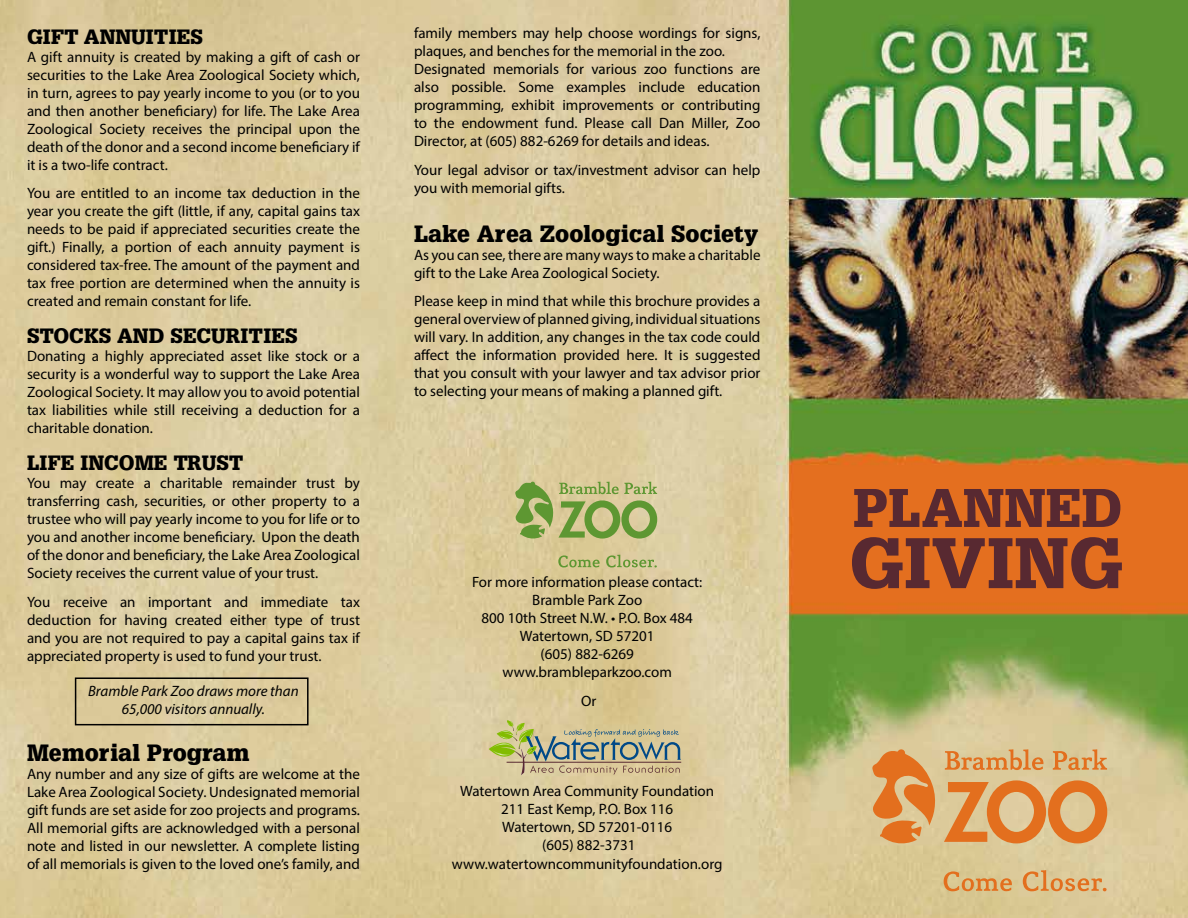
<style>
.page{position:relative;width:1188px;height:918px;background:#fff}
.page>*{position:absolute;margin:0;border:0;box-sizing:border-box;transform-origin:0 0}
.t1{font:75px "Square Serif Black DTC";color:#582931}
.t2{font:57px "Square Serif Black DTC";color:#582931}
.t3{font:24.75px "Square Serif Black DTC";color:#000}
.t4{font:21.75px "Square Serif Black DTC";color:#000}
.t5{font:15px/18px "Myriad Pro";color:#000;text-align:justify}
.t6{font:italic 15px/18px "Myriad Pro";color:#000;text-align:center}
</style>
<div class="page">
<img style="left:0;top:0;width:1188px;height:918px">
<svg style="left:872px;top:749px;width:66px;height:100px;background:#df9c5b"></svg>
<svg style="left:945px;top:749px;width:98px;height:21px;background:#ddaa6e"></svg>
<svg style="left:1053px;top:749px;width:54px;height:21px"></svg>
<svg style="left:944px;top:780px;width:163px;height:63px;background:#df9d5e"></svg>
<svg style="left:944px;top:871px;width:68px;height:20px"></svg>
<svg style="left:1023px;top:870px;width:84px;height:21px;background:#ddb077"></svg>
<svg style="left:515px;top:482px;width:142px;height:60px;background:#a8b571"></svg>
<svg style="left:558px;top:555px;width:42px;height:12px"></svg>
<svg style="left:606px;top:555px;width:51px;height:12px"></svg>
<svg style="left:489px;top:720px;width:192px;height:55px;background:#b8b48b"></svg>
<div style="left:75px;top:677px;width:234px;height:48px;border:2px solid #000"></div>
<h3 class="t4" style="left:27px;top:24px;width:176px">GIFT ANNUITIES</h3>
<p class="t5" style="left:27px;top:47px;width:335px">A gift annuity is created by making a gift of cash or securities to the Lake Area Zoological Society which, in turn, agrees to pay yearly income to you (or to you and then another beneficiary) for life. The Lake Area Zoological Society receives the principal upon the death of the donor and a second income beneficiary if it is a two-life contract.</p>
<p class="t5" style="left:27px;top:184px;width:335px">You are entitled to an income tax deduction in the year you create the gift (little, if any, capital gains tax needs to be paid if appreciated securities create the gift.) Finally, a portion of each annuity payment is considered tax-free. The amount of the payment and tax free portion are determined when the annuity is created and remain constant for life.</p>
<h3 class="t4" style="left:27px;top:323px;width:270px">STOCKS AND SECURITIES</h3>
<p class="t5" style="left:27px;top:347px;width:335px">Donating a highly appreciated asset like stock or a security is a wonderful way to support the Lake Area Zoological Society. It may allow you to avoid potential tax liabilities while still receiving a deduction for a charitable donation.</p>
<h3 class="t4" style="left:27px;top:450px;width:217px">LIFE INCOME TRUST</h3>
<p class="t5" style="left:27px;top:474px;width:335px">You may create a charitable remainder trust by transferring cash, securities, or other property to a trustee who will pay yearly income to you for life or to you and another income beneficiary. Upon the death of the donor and beneficiary, the Lake Area Zoological Society receives the current value of your trust.</p>
<p class="t5" style="left:27px;top:593px;width:335px">You receive an important and immediate tax deduction for having created either type of trust and you are not required to pay a capital gains tax if appreciated property is used to fund your trust.</p>
<p class="t6" style="left:88px;top:682px;width:212px">Bramble Park Zoo draws more than<br>65,000 visitors annually.</p>
<h3 class="t3" style="left:27px;top:738px;width:224px">MEMORIAL PROGRAM</h3>
<p class="t5" style="left:27px;top:765px;width:335px">Any number and any size of gifts are welcome at the Lake Area Zoological Society. Undesignated memorial gift funds are set aside for zoo projects and programs.<br>All memorial gifts are acknowledged with a personal note and listed in our newsletter. A complete listing of all memorials is given to the loved one’s family, and</p>
<p class="t5" style="left:414px;top:24px;width:348px;text-align:left">family members may help choose wordings for signs, plaques, and benches for the memorial in the zoo.<br>Designated memorials for various zoo functions are also possible. Some examples include education programming, exhibit improvements or contributing to the endowment fund. Please call Dan Miller, Zoo Director, at (605) 882-6269 for details and ideas.</p>
<p class="t5" style="left:414px;top:161px;width:348px">Your legal advisor or tax/investment advisor can help you with memorial gifts.</p>
<h3 class="t3" style="left:414px;top:219px;width:346px">LAKE AREA ZOOLOGICAL SOCIETY</h3>
<p class="t5" style="left:414px;top:245px;width:348px">As you can see, there are many ways to make a charitable gift to the Lake Area Zoological Society.</p>
<p class="t5" style="left:414px;top:292px;width:348px">Please keep in mind that while this brochure provides a general overview of planned giving, individual situations will vary. In addition, any changes in the tax code could affect the information provided here. It is suggested that you consult with your lawyer and tax advisor prior to selecting your means of making a planned gift.</p>
<p class="t5" style="left:472px;top:573px;width:232px;text-align:center">For more information please contact:<br>Bramble Park Zoo<br>800 10th Street N.W. • P.O. Box 484<br>Watertown, SD 57201<br>(605) 882-6269 www.brambleparkzoo.com</p>
<p class="t5" style="left:581px;top:692px;width:17px">Or</p>
<p class="t5" style="left:452px;top:782px;width:272px;text-align:center">Watertown Area Community Foundation<br>211 East Kemp, P.O. Box 116<br>Watertown, SD 57201-0116<br>(605) 882-3731 www.watertowncommunityfoundation.org</p>
<h2 class="t2" style="left:853px;top:474px;width:271px">PLANNED</h2>
<h1 class="t1" style="left:849px;top:519px;width:268px">GIVING</h1>
</div>
